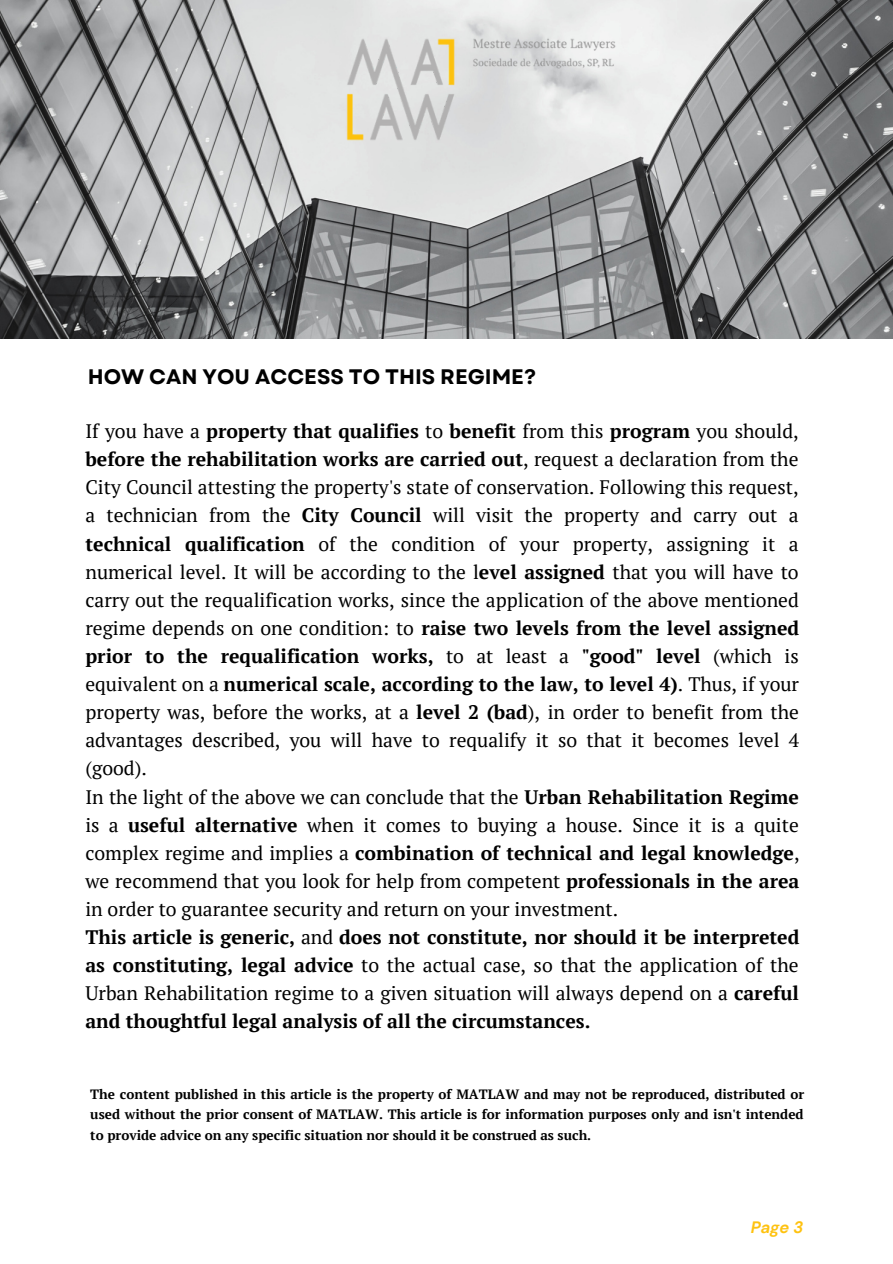
<style>
.page{position:relative;width:893px;height:1264px;background:#fff}
.page>*{position:absolute;margin:0;border:0;box-sizing:border-box;transform-origin:0 0}
.t1{font:700 21px "Garet";color:#000}
.t2{font:19.5px/28px "PT Serif";color:#000;text-align:justify}
.t3{font:700 19.5px/28px "PT Serif";color:#000;text-align:justify}
.t4{font:italic 700 16.5px "DM Sans";color:#fec210}
.t5{font:700 13.5px/20.2px "PT Serif";color:#000;text-align:justify}
.s1{font-weight:700}
.s2{font-weight:400}
</style>
<div class="page">
<img style="left:0;top:0;width:892px;height:339px">
<img style="left:288px;top:0;width:359px;height:278px">
<p class="t1" style="left:88px;top:361px;width:450px">HOW CAN YOU ACCESS TO THIS REGIME?</p>
<p class="t2" style="left:85px;top:416px;width:715px">If you have a <span class="s1">property that qualifies</span> to <span class="s1">benefit</span> from this <span class="s1">program</span> you should, <span class="s1">before the rehabilitation works are carried out</span>, request a declaration from the City Council attesting the property's state of conservation. Following this request, a technician from the <span class="s1">City Council</span> will visit the property and carry out a <span class="s1">technical qualification</span> of the condition of your property, assigning it a numerical level. It will be according to the l<span class="s1">evel assigned</span> that you will have to carry out the requalification works, since the application of the above mentioned regime depends on one condition: to <span class="s1">raise two levels from the level assigned prior to the requalification works,</span> to at least a <span class="s1">"good" level</span> (which is equivalent on a <span class="s1">numerical scale, according to the law, to level 4)</span>. Thus, if your property was, before the works, at a <span class="s1">level 2 (bad</span>), in order to benefit from the advantages described, you will have to requalify it so that it becomes level 4 (good).</p>
<p class="t2" style="left:85px;top:782px;width:715px">In the light of the above we can conclude that the <span class="s1">Urban Rehabilitation Regime </span>is a <span class="s1">useful alternative</span> when it comes to buying a house. Since it is a quite complex regime and implies a <span class="s1">combination of technical and legal knowledge</span>, we recommend that you look for help from competent <span class="s1">professionals in the area </span>in order to guarantee security and return on your investment.</p>
<p class="t3" style="left:85px;top:922px;width:715px">This article is generic, <span class="s2">and</span> does not constitute, nor should it be interpreted as constituting, legal advice <span class="s2">to the actual case, so that the application of the Urban Rehabilitation regime to a given situation will always depend on a</span> careful and thoughtful legal analysis of all the circumstances.</p>
<p class="t5" style="left:90px;top:1083px;width:715px">The content published in this article is the property of MATLAW and may not be reproduced, distributed or used without the prior consent of MATLAW. This article is for information purposes only and isn't intended to provide advice on any specific situation nor should it be construed as such.</p>
<p class="t4" style="left:750px;top:1216px;width:54px">Page 3</p>
</div>
